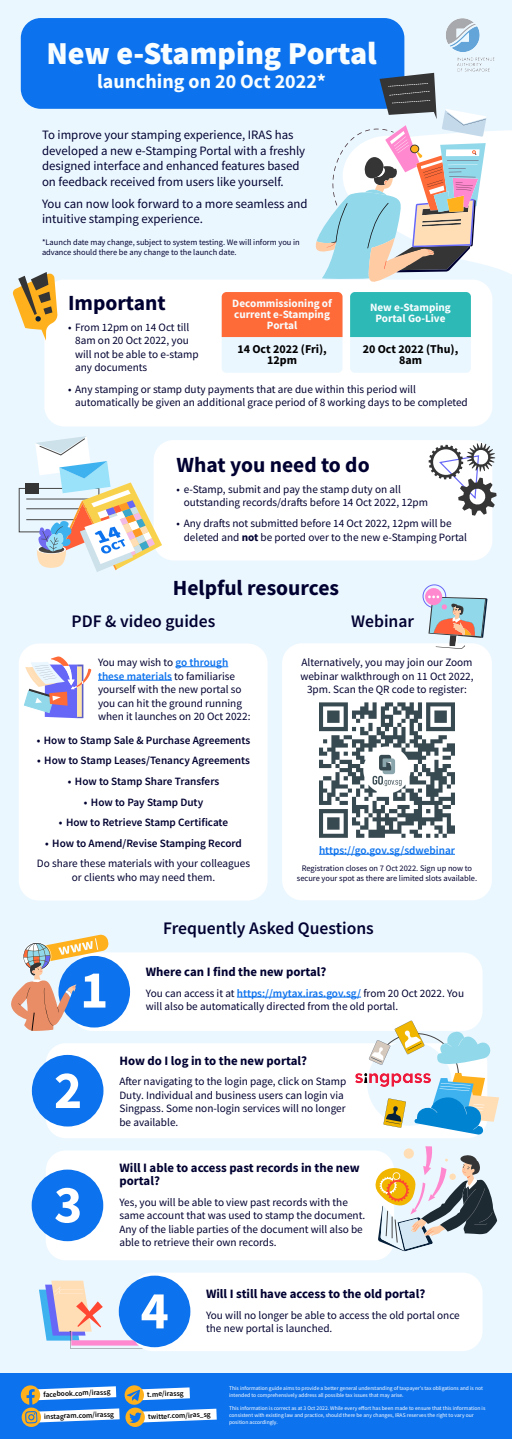
<style>
.page{position:relative;width:512px;height:1439px;background:#ebf7ff}
.page>*{position:absolute;margin:0;border:0;box-sizing:border-box;transform-origin:0 0}
.t1{font:900 32px "Source Sans Pro";color:#f8fdff}
.t2{font:700 21.6px "Source Sans Pro";color:#010131}
.t3{font:700 20px "Source Sans Pro";color:#f8fdff}
.t4{font:600 17.6px "Source Sans Pro";color:#010131}
.t5{font:12.8px/15.4px "Source Sans Pro";color:#010131}
.t6{font:700 12.8px/13.6px "Source Sans Pro";color:#010131}
.t7{font:700 12px/11.2px "Source Sans Pro";color:#000;text-align:center}
.t8{font:11.2px/13.4px "Source Sans Pro";color:#010131}
.t9{font:600 11.2px "Source Sans Pro";color:#010131}
.t10{font:700 11.2px/11.2px "Source Sans Pro";color:#f8fdff;text-align:center}
.t11{font:600 11.2px "Source Sans Pro";color:#0c72ed}
.t12{font:8.4px/10.1px "Source Sans Pro";color:#010131}
.t13{font:600 7.56px "Source Sans Pro";color:#000}
.t14{font:5.6px/6.7px "Source Sans Pro";color:#fff}
.s1{font-weight:700}
.s2{font-weight:600;color:#0c72ed}
</style>
<div class="page">
<div style="left:21px;top:18px;width:383px;height:91px;background:#0c72ed;border-radius:20px"></div>
<img style="left:433px;top:18px;width:62px;height:55px">
<svg style="left:483px;top:130px;width:29px;height:166px;fill:#fff"></svg>
<div style="left:44px;top:280px;width:448px;height:146px;background:#fff;border-radius:20px"></div>
<svg style="left:315px;top:73px;width:172px;height:210px"></svg>
<svg style="left:12px;top:272px;width:46px;height:69px"></svg>
<div style="left:0;top:1373px;width:512px;height:66px;background:#0c72ed"></div>
<svg style="left:21px;top:1385px;width:196px;height:42px"></svg>
<div style="left:72px;top:952px;width:411px;height:79px;background:#fff;border-radius:20px"></div>
<div style="left:58px;top:956px;width:72px;height:71px;background:#0c72ed;border-radius:50%"></div>
<hr style="left:237px;top:997px;width:124px;height:1px;background:#0c72ed">
<div style="left:46px;top:1043px;width:441px;height:95px;background:#fff;border-radius:20px"></div>
<div style="left:32px;top:1055px;width:71px;height:71px;background:#0c72ed;border-radius:50%"></div>
<svg style="left:56px;top:1073px;width:24px;height:35px"></svg>
<div style="left:46px;top:1150px;width:348px;height:110px;background:#fff;border-radius:20px"></div>
<div style="left:32px;top:1169px;width:71px;height:72px;background:#0c72ed;border-radius:50%"></div>
<svg style="left:55px;top:1188px;width:25px;height:35px"></svg>
<svg style="left:375px;top:1146px;width:122px;height:106px"></svg>
<div style="left:367px;top:1041px;width:85px;height:85px;background:#ebf7ff;border-radius:50%"></div>
<img style="left:355px;top:1074px;width:58px;height:13px">
<svg style="left:436px;top:1031px;width:55px;height:36px"></svg>
<svg style="left:369px;top:1020px;width:56px;height:45px"></svg>
<svg style="left:383px;top:1098px;width:23px;height:30px"></svg>
<svg style="left:414px;top:1073px;width:85px;height:62px"></svg>
<svg style="left:11px;top:934px;width:98px;height:97px"></svg>
<div style="left:154px;top:440px;width:338px;height:120px;background:#fff;border-radius:20px"></div>
<div style="left:282px;top:643px;width:210px;height:257px;background:#fff;border-radius:20px"></div>
<hr style="left:319px;top:854px;width:136px;height:1px;background:#0c72ed">
<div style="left:19px;top:643px;width:249px;height:257px;background:#fff;border-radius:20px"></div>
<hr style="left:175px;top:666px;width:53px;height:1px;background:#0c72ed">
<hr style="left:98px;top:680px;width:74px;height:1px;background:#0c72ed">
<svg style="left:429px;top:443px;width:68px;height:73px"></svg>
<div style="left:222px;top:292px;width:121px;height:81px;background:#ebf7ff;border-radius:5px"></div>
<div style="left:222px;top:292px;width:121px;height:45px;background:#ff6b38"></div>
<div style="left:350px;top:292px;width:121px;height:81px;background:#ebf7ff;border-radius:5px"></div>
<div style="left:350px;top:292px;width:121px;height:45px;background:#2db9b5"></div>
<hr style="left:26px;top:499px;width:65px;height:1px;background:#454545">
<hr style="left:26px;top:509px;width:65px;height:1px;background:#454545">
<hr style="left:26px;top:519px;width:65px;height:1px;background:#454545">
<div style="left:19px;top:488px;width:80px;height:44px;border:1px solid #454545"></div>
<div style="left:25px;top:483px;width:14px;height:10px;background:#353535"></div>
<svg style="left:35px;top:436px;width:127px;height:136px"></svg>
<div style="left:423px;top:585px;width:23px;height:23px;border:1px solid #6767f7;border-radius:50%"></div>
<svg style="left:24px;top:656px;width:67px;height:62px"></svg>
<div style="left:425px;top:588px;width:17px;height:17px;background:#ff88cf;border-radius:50%"></div>
<svg style="left:428px;top:595px;width:59px;height:54px"></svg>
<div style="left:132px;top:1272px;width:351px;height:79px;background:#fff;border-radius:20px"></div>
<div style="left:119px;top:1275px;width:71px;height:72px;background:#0c72ed;border-radius:50%"></div>
<svg style="left:39px;top:1280px;width:129px;height:68px"></svg>
<img style="left:319px;top:702px;width:136px;height:136px">
<h1 class="t1" style="left:46px;top:31px;width:332px">New e-Stamping Portal</h1>
<h3 class="t3" style="left:97px;top:67px;width:230px">launching on 20 Oct 2022*</h3>
<p class="t5" style="left:42px;top:127px;width:265px">To improve your stamping experience, IRAS has developed a new e-Stamping Portal with a freshly designed interface and enhanced features based on feedback received from users like yourself.</p>
<p class="t5" style="left:42px;top:196px;width:267px">You can now look forward to a more seamless and intuitive stamping experience.</p>
<p class="t12" style="left:42px;top:237px;width:259px">*Launch date may change, subject to system testing. We will inform you in advance should there be any change to the launch date.</p>
<h2 class="t2" style="left:68px;top:289px;width:99px">Important</h2>
<p class="t8" style="left:75px;top:320px;width:125px;text-indent:-7px">• From 12pm on 14 Oct till<br>8am on 20 Oct 2022, you will not be able to e-stamp any documents</p>
<p class="t10" style="left:232px;top:297px;width:101px">Decommissioning of current e-Stamping<br>Portal</p>
<p class="t7" style="left:237px;top:343px;width:91px">14 Oct 2022 (Fri),<br>12pm</p>
<p class="t10" style="left:370px;top:301px;width:82px">New e-Stamping<br>Portal Go-Live</p>
<p class="t7" style="left:363px;top:343px;width:97px">20 Oct 2022 (Thu),<br>8am</p>
<p class="t8" style="left:75px;top:382px;width:394px;text-indent:-7px">• Any stamping or stamp duty payments that are due within this period will automatically be given an additional grace period of 8 working days to be completed</p>
<h2 class="t2" style="left:177px;top:451px;width:195px">What you need to do</h2>
<p class="t8" style="left:184px;top:482px;width:246px;text-indent:-7px">• e-Stamp, submit and pay the stamp duty on all outstanding records/drafts before 14 Oct 2022, 12pm</p>
<p class="t8" style="left:184px;top:517px;width:285px;text-indent:-7px">• Any drafts not submitted before 14 Oct 2022, 12pm will be deleted and <span class="s1">not</span> be ported over to the new e-Stamping Portal</p>
<h2 class="t2" style="left:173px;top:574px;width:168px">Helpful resources</h2>
<h3 class="t4" style="left:351px;top:610px;width:65px">Webinar</h3>
<h3 class="t4" style="left:72px;top:610px;width:145px">PDF &amp; video guides</h3>
<p class="t8" style="left:98px;top:656px;width:154px">You may wish to <span class="s2">go through these materials</span> to familiarise yourself with the new portal so you can hit the ground running when it launches on 20 Oct 2022:</p>
<p class="t9" style="left:37px;top:732px;width:215px">• How to Stamp Sale &amp; Purchase Agreements</p>
<p class="t9" style="left:37px;top:753px;width:214px">• How to Stamp Leases/Tenancy Agreements</p>
<p class="t9" style="left:68px;top:774px;width:153px">• How to Stamp Share Transfers</p>
<p class="t9" style="left:84px;top:794px;width:121px">• How to Pay Stamp Duty</p>
<p class="t9" style="left:59px;top:815px;width:171px">• How to Retrieve Stamp Certificate</p>
<p class="t9" style="left:45px;top:836px;width:198px">• How to Amend/Revise Stamping Record</p>
<p class="t8" style="left:37px;top:857px;width:215px;text-align:center">Do share these materials with your colleagues or clients who may need them.</p>
<p class="t8" style="left:300px;top:656px;width:175px;text-align:center">Alternatively, you may join our Zoom webinar walkthrough on 11 Oct 2022,<br>3pm. Scan the QR code to register:</p>
<p class="t11" style="left:319px;top:843px;width:137px">https://go.gov.sg/sdwebinar</p>
<p class="t12" style="left:297px;top:863px;width:182px;text-align:center">Registration closes on 7 Oct 2022. Sign up now to secure your spot as there are limited slots available.</p>
<h3 class="t4" style="left:163px;top:917px;width:212px">Frequently Asked Questions</h3>
<p class="t6" style="left:146px;top:965px;width:182px">Where can I find the new portal?</p>
<p class="t8" style="left:146px;top:986px;width:320px">You can access it at <span class="s2">https://mytax.iras.gov.sg/</span> from 20 Oct 2022. You will also be automatically directed from the old portal.</p>
<p class="t6" style="left:119px;top:1053px;width:189px">How do I log in to the new portal?</p>
<p class="t8" style="left:119px;top:1075px;width:228px">After navigating to the login page, click on Stamp Duty. Individual and business users can login via Singpass. Some non-login services will no longer be available.</p>
<p class="t6" style="left:119px;top:1160px;width:242px">Will I able to access past records in the new portal?</p>
<p class="t8" style="left:119px;top:1195px;width:247px">Yes, you will be able to view past records with the same account that was used to stamp the document.<br>Any of the liable parties of the document will also be able to retrieve their own records.</p>
<p class="t6" style="left:206px;top:1287px;width:221px">Will I still have access to the old portal?</p>
<p class="t8" style="left:206px;top:1308px;width:255px">You will no longer be able to access the old portal once the new portal is launched.</p>
<p class="t13" style="left:43px;top:1389px;width:69px;rotate:-2deg">facebook.com/irassg</p>
<p class="t13" style="left:44px;top:1411px;width:71px;rotate:-2deg">instagram.com/irassg</p>
<p class="t13" style="left:148px;top:1411px;width:64px;rotate:-2deg">twitter.com/iras_sg</p>
<p class="t13" style="left:147px;top:1389px;width:38px;rotate:-2deg">t.me/irassg</p>
<p class="t14" style="left:229px;top:1385px;width:255px">This information guide aims to provide a better general understanding of taxpayerʼs tax obligations and is not intended to comprehensively address all possible tax issues that may arise.</p>
<p class="t14" style="left:229px;top:1405px;width:258px">This information is correct as at 3 Oct 2022. While every effort has been made to ensure that this information is consistent with existing law and practice, should there be any changes, IRAS reserves the right to vary our position accordingly.</p>
</div>
